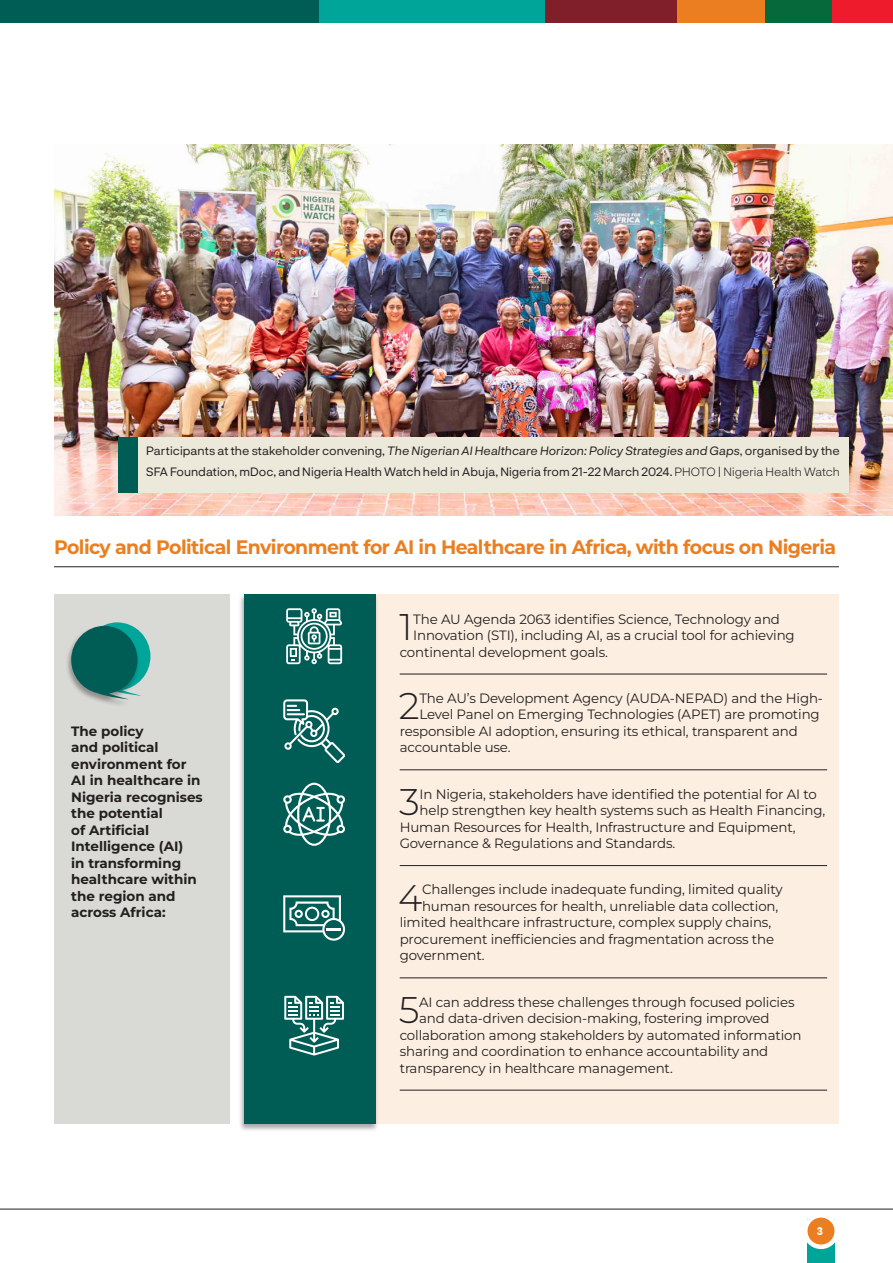
<style>
.page{position:relative;width:893px;height:1263px;background:#fff}
.page>*{position:absolute;margin:0;border:0;box-sizing:border-box;transform-origin:0 0}
.t1{font:300 37.05px "Montserrat";color:#231f20}
.CHINA_HEADLINE{font:700 19.5px "Montserrat";letter-spacing:-.03em;color:#ea7e20}
.t2{font:13.5px "Montserrat";letter-spacing:-.01em;color:#231f20}
.t3{font:700 13.5px/16.5px "Montserrat";color:#231f20}
.t4{font:12px/21px "Neurial Grotesk";letter-spacing:.005em;color:#231f20}
.t5{font:700 10.5px "Poppins";color:#fff}
.s1{font-style:italic}
.s2{font-weight:300}
</style>
<div class="page">
<div style="left:807px;top:1219px;width:28px;height:44px;background:#00a59a"></div>
<svg style="left:805px;top:1215px;width:32px;height:32px"></svg>
<div style="left:803px;top:1213px;width:36px;height:36px;border:4px solid #fff;border-radius:50%"></div>
<hr style="left:0;top:1209px;width:893px;height:1px;background:#231f20">
<div style="left:832px;top:0;width:61px;height:23px;background:#ee1b2d"></div>
<div style="left:765px;top:0;width:67px;height:23px;background:#05693c"></div>
<div style="left:676px;top:0;width:89px;height:23px;background:#ea7e20"></div>
<div style="left:545px;top:0;width:131px;height:23px;background:#801f29"></div>
<div style="left:318px;top:0;width:227px;height:23px;background:#00a59a"></div>
<div style="left:0;top:0;width:318px;height:23px;background:#005d55"></div>
<div style="left:244px;top:594px;width:595px;height:529px;background:#fcefe1"></div>
<img style="left:54px;top:144px;width:839px;height:371px">
<hr style="left:54px;top:566px;width:785px;height:1px;background:#231f20">
<div style="left:238px;top:593px;width:141px;height:539px;background:#231f20;opacity:.4"></div>
<div style="left:244px;top:594px;width:132px;height:529px;background:#005d55"></div>
<hr style="left:400px;top:674px;width:427px;height:1px;background:#231f20">
<hr style="left:400px;top:769px;width:427px;height:1px;background:#231f20">
<hr style="left:400px;top:865px;width:427px;height:1px;background:#231f20">
<hr style="left:400px;top:977px;width:427px;height:1px;background:#231f20">
<hr style="left:400px;top:1090px;width:427px;height:1px;background:#231f20">
<svg style="left:283px;top:783px;width:62px;height:63px"></svg>
<svg style="left:283px;top:895px;width:62px;height:46px"></svg>
<svg style="left:286px;top:608px;width:56px;height:56px"></svg>
<svg style="left:284px;top:996px;width:60px;height:59px"></svg>
<svg style="left:283px;top:699px;width:62px;height:64px"></svg>
<div style="left:54px;top:594px;width:176px;height:529px;background:#d9d9d5"></div>
<div style="left:65px;top:625px;width:75px;height:82px;background:#231f20;opacity:.4"></div>
<svg style="left:71px;top:622px;width:79px;height:77px"></svg>
<div style="left:118px;top:437px;width:67px;height:56px;background:#005d55"></div>
<div style="left:138px;top:437px;width:710px;height:55px;background:#ece9db"></div>
<p class="t4" style="left:146px;top:440px;width:695px">Participants at the stakeholder convening, <span class="s1">The Nigerian AI Healthcare Horizon: Policy Strategies and Gaps</span>, organised by the<br>SFA Foundation, mDoc, and Nigeria Health Watch held in Abuja, Nigeria from 21-22 March 2024. <span class="s2">PHOTO | Nigeria Health Watch</span></p>
<p class="CHINA_HEADLINE" style="left:54px;top:533px;width:784px">Policy and Political Environment for AI in Healthcare in Africa, with focus on Nigeria</p>
<p class="t3" style="left:71px;top:722px;width:133px">The policy<br>and political environment for<br>AI in healthcare in<br>Nigeria recognises the potential<br>of Artificial<br>Intelligence (AI)<br>in transforming healthcare within the region and across Africa:</p>
<p class="t1" style="left:399px;top:602px;width:15px">1</p>
<p class="t2" style="left:413px;top:609px;width:368px">The AU Agenda 2063 identifies Science, Technology and</p>
<p class="t2" style="left:413px;top:626px;width:383px">Innovation (STI), including AI, as a crucial tool for achieving</p>
<p class="t2" style="left:400px;top:642px;width:210px">continental development goals.</p>
<p class="t1" style="left:399px;top:681px;width:22px">2</p>
<p class="t2" style="left:419px;top:689px;width:405px">The AU’s Development Agency (AUDA-NEPAD) and the High-</p>
<p class="t2" style="left:419px;top:705px;width:402px">Level Panel on Emerging Technologies (APET) are promoting</p>
<p class="t2" style="left:400px;top:722px;width:400px">responsible AI adoption, ensuring its ethical, transparent and</p>
<p class="t2" style="left:400px;top:738px;width:113px">accountable use.</p>
<p class="t1" style="left:399px;top:777px;width:22px">3</p>
<p class="t2" style="left:420px;top:785px;width:399px">In Nigeria, stakeholders have identified the potential for AI to</p>
<p class="t2" style="left:420px;top:801px;width:407px">help strengthen key health systems such as Health Financing,</p>
<p class="t2" style="left:400px;top:818px;width:397px">Human Resources for Health, Infrastructure and Equipment,</p>
<p class="t2" style="left:400px;top:834px;width:277px">Governance &amp; Regulations and Standards.</p>
<p class="t1" style="left:398px;top:873px;width:26px">4</p>
<p class="t2" style="left:422px;top:880px;width:362px">Challenges include inadequate funding, limited quality</p>
<p class="t2" style="left:422px;top:897px;width:358px">human resources for health, unreliable data collection,</p>
<p class="t2" style="left:400px;top:913px;width:373px">limited healthcare infrastructure, complex supply chains,</p>
<p class="t2" style="left:400px;top:930px;width:376px">procurement inefficiencies and fragmentation across the</p>
<p class="t2" style="left:400px;top:946px;width:87px">government.</p>
<p class="t1" style="left:399px;top:985px;width:22px">5</p>
<p class="t2" style="left:419px;top:993px;width:377px">AI can address these challenges through focused policies</p>
<p class="t2" style="left:419px;top:1009px;width:352px">and data-driven decision-making, fostering improved</p>
<p class="t2" style="left:400px;top:1026px;width:403px">collaboration among stakeholders by automated information</p>
<p class="t2" style="left:400px;top:1042px;width:370px">sharing and coordination to enhance accountability and</p>
<p class="t2" style="left:400px;top:1059px;width:275px">transparency in healthcare management.</p>
<p class="t5" style="left:817px;top:1225px;width:8px">3</p>
</div>
